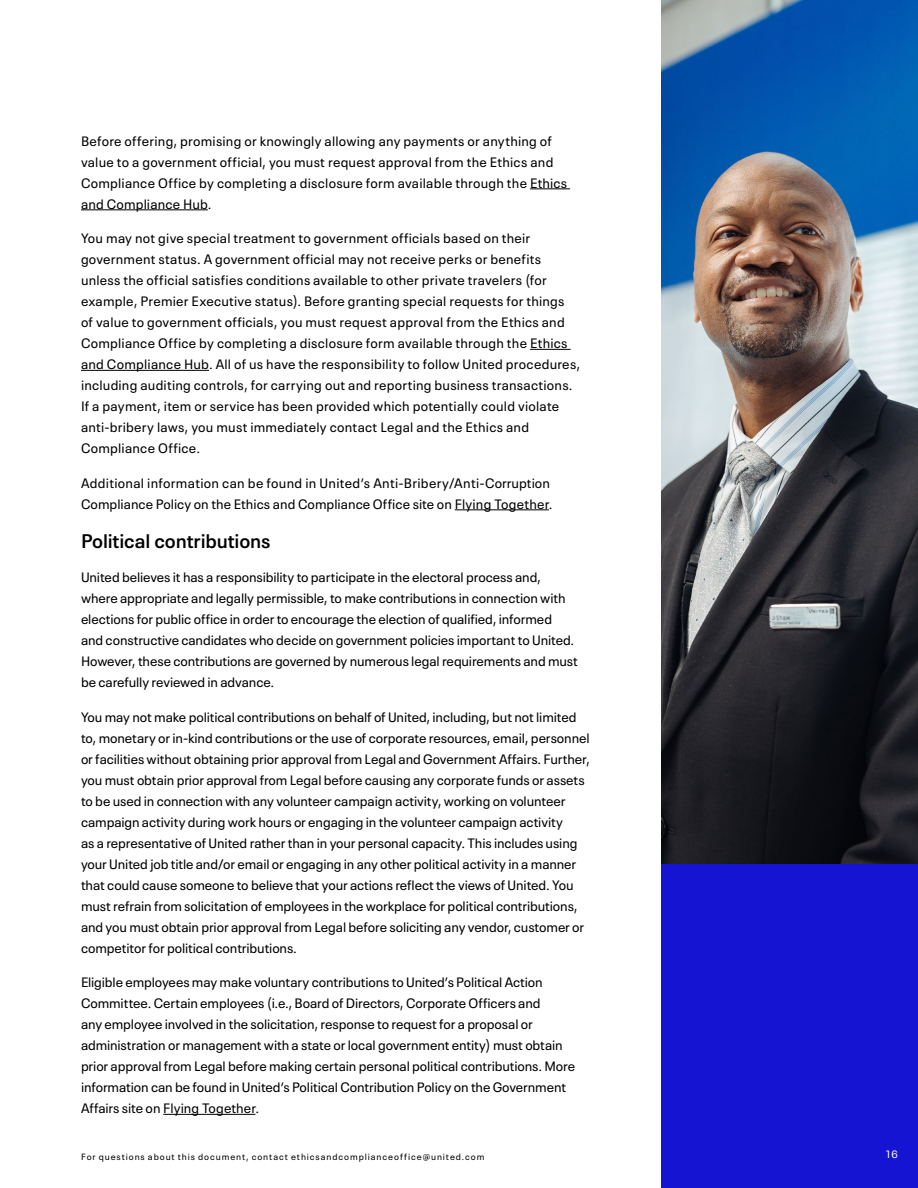
<style>
.page{position:relative;width:918px;height:1188px;background:#fff}
.page>*{position:absolute;margin:0;border:0;box-sizing:border-box;transform-origin:0 0}
.t1{font:600 19.5px "Neue Plak Text";letter-spacing:-.005em;color:#000}
.t2{font:13.5px/21px "Neue Plak Text";letter-spacing:-.005em;color:#000}
.t3{font:13.5px/21px "Neue Plak Text";letter-spacing:.015em;color:#000}
.t4{font:10.5px "Neue Plak Text";color:#fff}
.t5{font:9px "Neue Plak Text";letter-spacing:.1em;color:#000}
</style>
<div class="page">
<img style="left:662px;top:0;width:256px;height:864px">
<hr style="left:530px;top:189px;width:40px;height:1px;background:#000">
<hr style="left:81px;top:210px;width:127px;height:1px;background:#000">
<hr style="left:530px;top:349px;width:41px;height:1px;background:#000">
<hr style="left:81px;top:370px;width:128px;height:1px;background:#000">
<hr style="left:455px;top:510px;width:94px;height:1px;background:#000">
<hr style="left:163px;top:1114px;width:92px;height:1px;background:#000">
<div style="left:662px;top:864px;width:256px;height:324px;background:#1414d2"></div>
<p class="t3" style="left:81px;top:129px;width:488px">Before offering, promising or knowingly allowing any payments or anything of value to a government official, you must request approval from the Ethics and Compliance Office by completing a disclosure form available through the Ethics and Compliance Hub.</p>
<p class="t3" style="left:81px;top:226px;width:501px">You may not give special treatment to government officials based on their government status. A government official may not receive perks or benefits unless the official satisfies conditions available to other private travelers (for example, Premier Executive status). Before granting special requests for things<br>of value to government officials, you must request approval from the Ethics and Compliance Office by completing a disclosure form available through the Ethics and Compliance Hub. All of us have the responsibility to follow United procedures, including auditing controls, for carrying out and reporting business transactions.<br>If a payment, item or service has been provided which potentially could violate anti-bribery laws, you must immediately contact Legal and the Ethics and Compliance Office.</p>
<p class="t3" style="left:81px;top:471px;width:473px">Additional information can be found in United’s Anti-Bribery/Anti-Corruption<br>Compliance Policy on the Ethics and Compliance Office site on Flying Together.</p>
<h1 class="t1" style="left:81px;top:525px;width:191px">Political contributions</h1>
<p class="t2" style="left:81px;top:565px;width:499px">United believes it has a responsibility to participate in the electoral process and, where appropriate and legally permissible, to make contributions in connection with elections for public office in order to encourage the election of qualified, informed<br>and constructive candidates who decide on government policies important to United.<br>However, these contributions are governed by numerous legal requirements and must be carefully reviewed in advance.</p>
<p class="t2" style="left:81px;top:705px;width:510px">You may not make political contributions on behalf of United, including, but not limited to, monetary or in-kind contributions or the use of corporate resources, email, personnel or facilities without obtaining prior approval from Legal and Government Affairs. Further, you must obtain prior approval from Legal before causing any corporate funds or assets to be used in connection with any volunteer campaign activity, working on volunteer campaign activity during work hours or engaging in the volunteer campaign activity<br>as a representative of United rather than in your personal capacity. This includes using your United job title and/or email or engaging in any other political activity in a manner that could cause someone to believe that your actions reflect the views of United. You must refrain from solicitation of employees in the workplace for political contributions, and you must obtain prior approval from Legal before soliciting any vendor, customer or competitor for political contributions.</p>
<p class="t2" style="left:81px;top:970px;width:496px">Eligible employees may make voluntary contributions to United’s Political Action Committee. Certain employees (i.e., Board of Directors, Corporate Officers and<br>any employee involved in the solicitation, response to request for a proposal or administration or management with a state or local government entity) must obtain prior approval from Legal before making certain personal political contributions. More information can be found in United’s Political Contribution Policy on the Government Affairs site on Flying Together.</p>
<p class="t5" style="left:81px;top:1149px;width:405px">For questions about this document, contact ethicsandcomplianceoffice@united.com</p>
<p class="t4" style="left:885px;top:1146px;width:14px">16</p>
</div>
